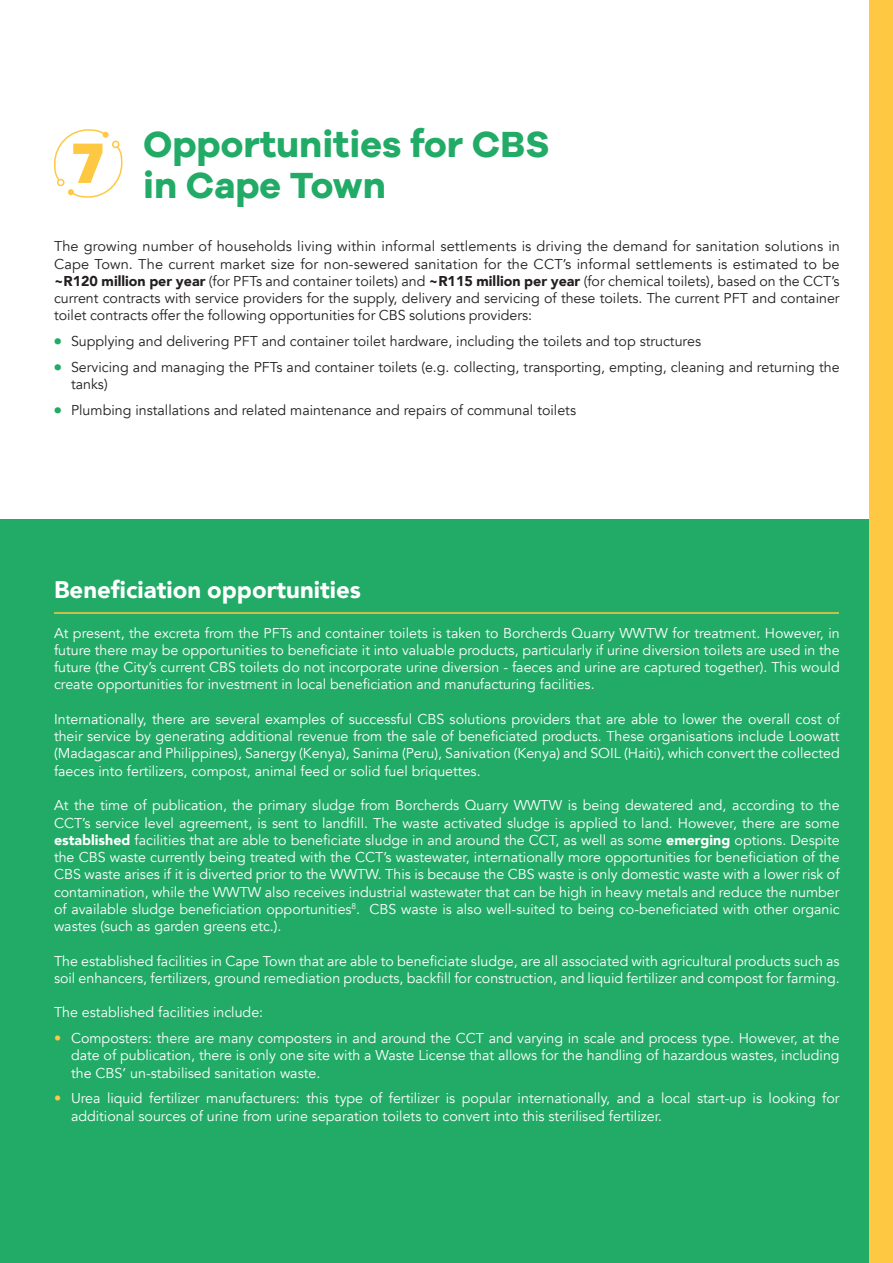
<style>
.page{position:relative;width:893px;height:1263px;background:#fff}
.page>*{position:absolute;margin:0;border:0;box-sizing:border-box;transform-origin:0 0}
.t1{font:58.65px "Galano Grotesque Alt Heavy";color:#fec842}
.t2{font:37.5px/40.5px "Galano Grotesque Alt Bold";color:#21ab66}
.Body_Copy{font:900 24px "Avenir";color:#fff}
.t3{font:14.25px/17.2px "Avenir";color:#fff;text-align:justify}
.Body_Copy-2{font:14.25px/17.2px "Avenir";color:#231f20;text-align:justify}
.s1{font-weight:900}
.s2{font-family:"Galano Grotesque Alt Bold";font-size:18px;color:#21ab66}
.s3{color:#fec842}
</style>
<div class="page">
<div style="left:0;top:519px;width:876px;height:744px;background:#21ab66"></div>
<div style="left:870px;top:0;width:23px;height:1263px;background:#fec842"></div>
<svg style="left:54px;top:129px;width:69px;height:69px"></svg>
<div style="left:112px;top:141px;width:7px;height:7px;border:2px solid #fec842;border-radius:50%"></div>
<hr style="left:54px;top:612px;width:785px;height:2px;background:#fec842">
<p class="t1" style="left:73px;top:125px;width:32px">7</p>
<p class="t2" style="left:143px;top:123px;width:408px">Opportunities for CBS in Cape Town</p>
<p class="Body_Copy-2" style="left:54px;top:238px;width:787px">The growing number of households living within informal settlements is driving the demand for sanitation solutions in Cape Town. The current market size for non-sewered sanitation for the CCT’s informal settlements is estimated to be <span class="s1">~R120 million per year</span> (for PFTs and container toilets) and <span class="s1">~R115 million per year</span> (for chemical toilets), based on the CCT’s current contracts with service providers for the supply, delivery and servicing of these toilets. The current PFT and container toilet contracts offer the following opportunities for CBS solutions providers:</p>
<p class="Body_Copy-2" style="left:54px;top:333px;width:649px"><span class="s2">•</span> Supplying and delivering PFT and container toilet hardware, including the toilets and top structures</p>
<p class="Body_Copy-2" style="left:71px;top:359px;width:770px;text-indent:-17px"><span class="s2">•</span> Servicing and managing the PFTs and container toilets (e.g. collecting, transporting, empting, cleaning and returning the tanks)</p>
<p class="Body_Copy-2" style="left:54px;top:402px;width:524px"><span class="s2">•</span> Plumbing installations and related maintenance and repairs of communal toilets</p>
<p class="Body_Copy" style="left:54px;top:569px;width:308px">Beneficiation opportunities</p>
<p class="t3" style="left:54px;top:624px;width:787px">At present, the excreta from the PFTs and container toilets is taken to Borcherds Quarry WWTW for treatment. However, in future there may be opportunities to beneficiate it into valuable products, particularly if urine diversion toilets are used in the future (the City’s current CBS toilets do not incorporate urine diversion - faeces and urine are captured together). This would create opportunities for investment in local beneficiation and manufacturing facilities.</p>
<p class="t3" style="left:54px;top:711px;width:787px">Internationally, there are several examples of successful CBS solutions providers that are able to lower the overall cost of their service by generating additional revenue from the sale of beneficiated products. These organisations include Loowatt (Madagascar and Philippines), Sanergy (Kenya), Sanima (Peru), Sanivation (Kenya) and SOIL (Haiti), which convert the collected faeces into fertilizers, compost, animal feed or solid fuel briquettes.</p>
<p class="t3" style="left:54px;top:797px;width:787px">At the time of publication, the primary sludge from Borcherds Quarry WWTW is being dewatered and, according to the CCT’s service level agreement, is sent to landfill. The waste activated sludge is applied to land. However, there are some <span class="s1">established</span> facilities that are able to beneficiate sludge in and around the CCT, as well as some <span class="s1">emerging</span> options. Despite the CBS waste currently being treated with the CCT’s wastewater, internationally more opportunities for beneficiation of the CBS waste arises if it is diverted prior to the WWTW. This is because the CBS waste is only domestic waste with a lower risk of contamination, while the WWTW also receives industrial wastewater that can be high in heavy metals and reduce the number of available sludge beneficiation opportunities<sup>8</sup>. CBS waste is also well-suited to being co-beneficiated with other organic wastes (such as garden greens etc.).</p>
<p class="t3" style="left:54px;top:952px;width:787px">The established facilities in Cape Town that are able to beneficiate sludge, are all associated with agricultural products such as soil enhancers, fertilizers, ground remediation products, backfill for construction, and liquid fertilizer and compost for farming.</p>
<p class="t3" style="left:54px;top:1004px;width:211px">The established facilities include:</p>
<p class="t3" style="left:71px;top:1030px;width:770px;text-indent:-17px"><span class="s3">•</span> Composters: there are many composters in and around the CCT and varying in scale and process type. However, at the date of publication, there is only one site with a Waste License that allows for the handling of hazardous wastes, including the CBS’ un-stabilised sanitation waste.</p>
<p class="t3" style="left:71px;top:1090px;width:770px;text-indent:-17px"><span class="s3">•</span> Urea liquid fertilizer manufacturers: this type of fertilizer is popular internationally, and a local start-up is looking for additional sources of urine from urine separation toilets to convert into this sterilised fertilizer.</p>
</div>
